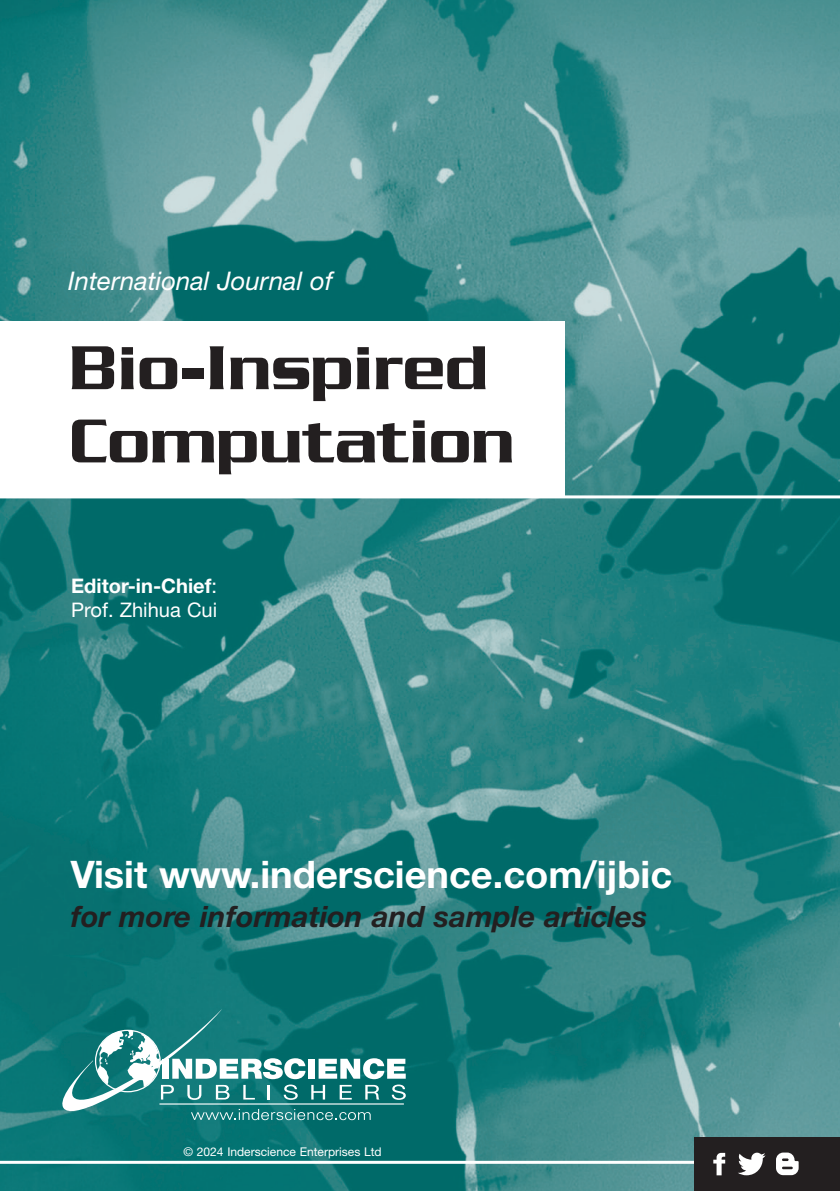
<style>
.page{position:relative;width:840px;height:1191px;background:#fff}
.page>*{position:absolute;margin:0;border:0;box-sizing:border-box;transform-origin:0 0}
.t1{font:500 67px/73.2px "Serpentine";color:#231f20}
.t2{font:700 38px "Helvetica Neue";color:#fff}
.t3{font:italic 700 29.4px "Helvetica Neue";color:#231f20}
.t4{font:italic 25.8px "Helvetica Neue";color:#fff}
.t5{font:700 20px/24.4px "Helvetica Neue";color:#fff}
.t6{font:12px "Helvetica Neue";color:#fff}
.s1{font-weight:400}
</style>
<div class="page">
<img style="left:0;top:0;width:839px;height:1191px">
<div style="left:0;top:321px;width:564px;height:177px;background:#fff"></div>
<hr style="left:0;top:495px;width:839px;height:3px;background:#fff">
<hr style="left:0;top:1160px;width:837px;height:3px;background:#fff">
<svg style="left:62px;top:1009px;width:343px;height:111px;background:#378d8c"></svg>
<div style="left:694px;top:1137px;width:145px;height:54px;background:#231f20"></div>
<svg style="left:713px;top:1152px;width:11px;height:23px"></svg>
<svg style="left:738px;top:1152px;width:27px;height:23px"></svg>
<svg style="left:776px;top:1152px;width:22px;height:23px"></svg>
<p class="t4" style="left:68px;top:265px;width:266px">International Journal of</p>
<h1 class="t1" style="left:69px;top:330px;width:446px">Bio-Inspired<br>Computation</h1>
<p class="t5" style="left:71px;top:573px;width:147px">Editor-in-Chief<span class="s1">:<br>Prof. Zhihua Cui</span></p>
<p class="t2" style="left:71px;top:850px;width:602px">Visit www.inderscience.com/ijbic</p>
<p class="t3" style="left:71px;top:898px;width:577px">for more information and sample articles</p>
<p class="t6" style="left:183px;top:1144px;width:199px">© 2024 Inderscience Enterprises Ltd</p>
</div>
